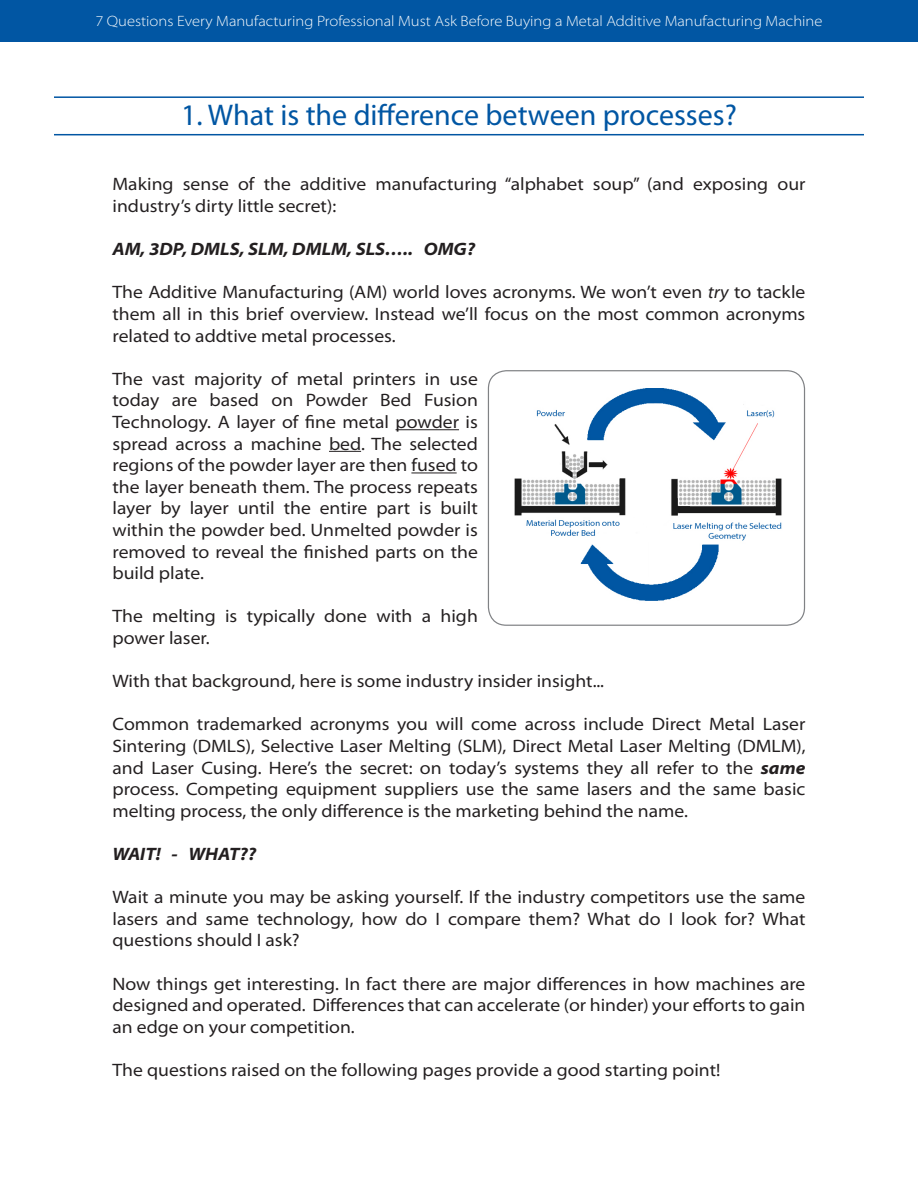
<style>
.page{position:relative;width:918px;height:1188px;background:#fff}
.page>*{position:absolute;margin:0;border:0;box-sizing:border-box;transform-origin:0 0}
.t1{font:30px "Myriad Pro";color:#0156a3}
.Text{font:semi-expanded 18px/21.6px "Myriad Pro";color:#231f20;text-align:justify}
.Text-2{font:italic 700 semi-expanded 18px "Myriad Pro";color:#231f20}
.t2{font:300 semi-expanded 15px "Myriad Pro";color:#fff}
.s1{font-style:italic}
.s2{font-weight:700;font-style:italic}
</style>
<div class="page">
<div style="left:0;top:0;width:918px;height:41px;background:#0156a3"></div>
<hr style="left:396px;top:429px;width:63px;height:1px;background:#231f20">
<hr style="left:329px;top:451px;width:32px;height:1px;background:#231f20">
<hr style="left:411px;top:472px;width:46px;height:1px;background:#231f20">
<hr style="left:54px;top:96px;width:810px;height:2px;background:#0156a3">
<hr style="left:54px;top:134px;width:810px;height:1px;background:#0156a3">
<div style="left:488px;top:370px;width:317px;height:256px;border:1px solid #808285;border-radius:18px"></div>
<img style="left:514px;top:388px;width:268px;height:213px">
<p class="t2" style="left:95px;top:12px;width:729px">7 Questions Every Manufacturing Professional Must Ask Before Buying a Metal Additive Manufacturing Machine</p>
<p class="t1" style="left:181px;top:96px;width:557px">1. What is the difference between processes?</p>
<p class="Text" style="left:112px;top:174px;width:695px">Making sense of the additive manufacturing “alphabet soup” (and exposing our industry’s dirty little secret):</p>
<p class="Text-2" style="left:112px;top:239px;width:364px">AM, 3DP, DMLS, SLM, DMLM, SLS….. OMG?</p>
<p class="Text" style="left:112px;top:282px;width:694px">The Additive Manufacturing (AM) world loves acronyms. We won’t even <span class="s1">try</span> to tackle them all in this brief overview. Instead we’ll focus on the most common acronyms related to addtive metal processes.</p>
<p class="Text" style="left:112px;top:368px;width:367px">The vast majority of metal printers in use today are based on Powder Bed Fusion Technology. A layer of fine metal powder is spread across a machine bed. The selected regions of the powder layer are then fused to the layer beneath them. The process repeats layer by layer until the entire part is built within the powder bed. Unmelted powder is removed to reveal the finished parts on the build plate.</p>
<p class="Text" style="left:112px;top:606px;width:367px">The melting is typically done with a high power laser.</p>
<p class="Text" style="left:112px;top:671px;width:493px">With that background, here is some industry insider insight...</p>
<p class="Text" style="left:112px;top:714px;width:695px">Common trademarked acronyms you will come across include Direct Metal Laser Sintering (DMLS), Selective Laser Melting (SLM), Direct Metal Laser Melting (DMLM), and Laser Cusing. Here’s the secret: on today’s systems they all refer to the <span class="s2">same </span>process. Competing equipment suppliers use the same lasers and the same basic melting process, the only difference is the marketing behind the name.</p>
<p class="Text-2" style="left:112px;top:844px;width:146px">WAIT! - WHAT??</p>
<p class="Text" style="left:112px;top:887px;width:695px">Wait a minute you may be asking yourself. If the industry competitors use the same lasers and same technology, how do I compare them? What do I look for? What questions should I ask?</p>
<p class="Text" style="left:112px;top:973px;width:694px">Now things get interesting. In fact there are major differences in how machines are designed and operated. Differences that can accelerate (or hinder) your efforts to gain an edge on your competition.</p>
<p class="Text" style="left:112px;top:1059px;width:610px">The questions raised on the following pages provide a good starting point!</p>
</div>
